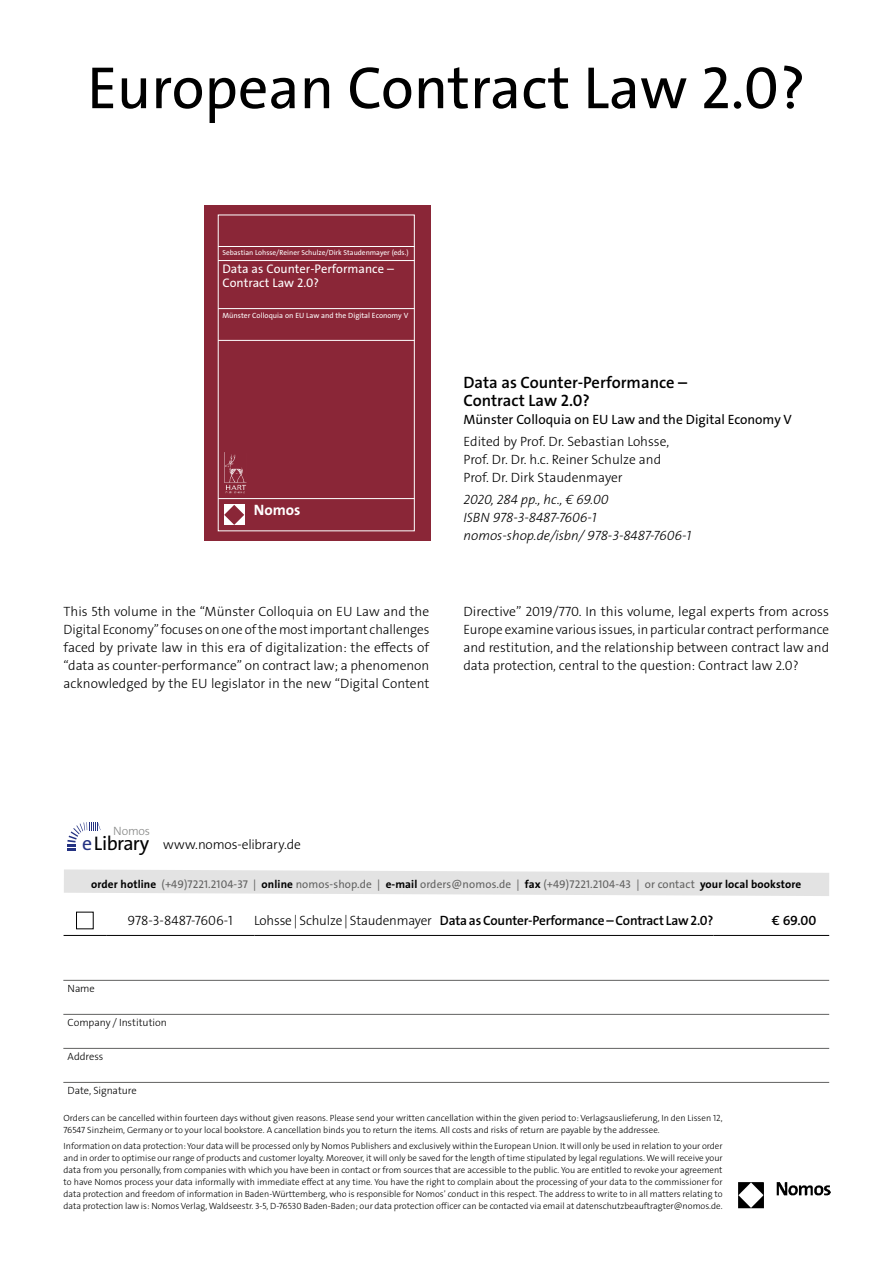
<style>
.page{position:relative;width:893px;height:1263px;background:#fff}
.page>*{position:absolute;margin:0;border:0;box-sizing:border-box;transform-origin:0 0}
.t1{font:60px "The Sans Os F";color:#000}
.t2{font:19.8px "The Sans Os F";letter-spacing:-.03em;color:#000}
.t3{font:600 16.5px/18px "The Sans Os F";color:#000}
.t4{font:700 15.15px "The Sans Os F";color:#fff}
.t5{font:300 13.5px/18px "The Sans Os F";color:#000;text-align:justify}
.t6{font:italic 300 13.5px/18px "The Sans Os F";color:#000}
.t7{font:600 13.5px "The Sans Os F";letter-spacing:-.01em;color:#000}
.t8{font:13.5px "The Sans Os F";color:#000}
.t9{font:12.45px/14.5px "The Sans Os F";color:#fff}
.t10{font:300 12.15px "The Sans Os F";letter-spacing:-.02em;color:#868786}
.t11{font:11.25px "The Sans Os F";letter-spacing:.01em;color:#626261}
.t12{font:300 10.5px "The Sans Os F";letter-spacing:-.01em;color:#000}
.t13{font:300 9px/12px "The Sans Os F";color:#000}
.t14{font:7.5px "The Sans Os F";color:#fff}
.t15{font:7.35px "The Sans Os F";color:#fff}
.s1{color:#243282}
.s2{font-weight:700;color:#000}
.s3{font-weight:300}
</style>
<div class="page">
<hr style="left:63px;top:980px;width:766px;height:1px;background:#626261">
<hr style="left:63px;top:1014px;width:766px;height:1px;background:#626261">
<hr style="left:63px;top:1048px;width:766px;height:1px;background:#626261">
<hr style="left:63px;top:1082px;width:766px;height:1px;background:#626261">
<img style="left:738px;top:1182px;width:92px;height:27px">
<hr style="left:64px;top:935px;width:42px;height:1px;background:#000">
<hr style="left:106px;top:935px;width:148px;height:1px;background:#000">
<hr style="left:254px;top:935px;width:459px;height:1px;background:#000">
<hr style="left:713px;top:935px;width:116px;height:1px;background:#000">
<div style="left:76px;top:912px;width:17px;height:17px;border:1px solid #000"></div>
<svg style="left:64px;top:869px;width:765px;height:27px"></svg>
<svg style="left:67px;top:822px;width:34px;height:28px"></svg>
<div style="left:204px;top:205px;width:226px;height:336px;background:#8a2637"></div>
<div style="left:218px;top:215px;width:197px;height:316px;border:1px solid #fff"></div>
<hr style="left:218px;top:246px;width:197px;height:1px;background:#fff">
<hr style="left:218px;top:260px;width:197px;height:1px;background:#fff">
<hr style="left:218px;top:308px;width:197px;height:1px;background:#fff">
<hr style="left:218px;top:340px;width:197px;height:1px;background:#fff">
<hr style="left:218px;top:498px;width:197px;height:1px;background:#fff">
<div style="left:224px;top:504px;width:21px;height:21px;background:#fff"></div>
<svg style="left:224px;top:505px;width:20px;height:20px"></svg>
<img style="left:224px;top:452px;width:23px;height:41px">
<h1 class="t1" style="left:87px;top:49px;width:720px">European Contract Law 2.0?</h1>
<p class="t15" style="left:222px;top:248px;width:188px">Sebastian Lohsse/Reiner Schulze/Dirk Staudenmayer (eds.)</p>
<h3 class="t9" style="left:222px;top:261px;width:173px">Data as Counter-Performance –<br>Contract Law 2.0?</h3>
<p class="t14" style="left:222px;top:311px;width:187px">Münster Colloquia on EU Law and the Digital Economy V</p>
<h3 class="t4" style="left:254px;top:500px;width:48px">Nomos</h3>
<h3 class="t3" style="left:463px;top:373px;width:225px">Data as Counter-Performance –<br>Contract Law 2.0?</h3>
<h3 class="t8" style="left:463px;top:410px;width:330px">Münster Colloquia on EU Law and the Digital Economy V</h3>
<h3 class="t5" style="left:463px;top:432px;width:207px;text-align:left">Edited by Prof. Dr. Sebastian Lohsse,<br>Prof. Dr. Dr. h.c. Reiner Schulze and<br>Prof. Dr. Dirk Staudenmayer</h3>
<h3 class="t6" style="left:463px;top:491px;width:229px">2020, 284 pp., hc., € 69.00<br>ISBN 978-3-8487-7606-1 nomos-shop.de/isbn/ 978-3-8487-7606-1</h3>
<p class="t5" style="left:64px;top:602px;width:367px">This 5th volume in the “Münster Colloquia on EU Law and the Digital Economy” focuses on one of the most important challenges faced by private law in this era of digitalization: the effects of “data as counter-performance” on contract law; a phenomenon acknowledged by the EU legislator in the new “Digital Content</p>
<p class="t5" style="left:463px;top:602px;width:367px">Directive” 2019/770. In this volume, legal experts from across Europe examine various issues, in particular contract performance and restitution, and the relationship between contract law and data protection, central to the question: Contract law 2.0?</p>
<h3 class="t10" style="left:113px;top:823px;width:38px">Nomos</h3>
<h2 class="t2" style="left:82px;top:831px;width:69px"><span class="s1">e</span>Library</h2>
<h3 class="t5" style="left:163px;top:835px;width:139px">www.nomos-elibrary.de</h3>
<p class="t11" style="left:91px;top:876px;width:712px"><span class="s2">order hotline</span> (+49)7221.2104-37 | <span class="s2">online</span> nomos-shop.de | <span class="s2">e-mail</span> orders@nomos.de | <span class="s2">fax</span> (+49)7221.2104-43 | or contact <span class="s2">your local bookstore</span></p>
<h3 class="t5" style="left:127px;top:912px;width:107px">978-3-8487-7606-1</h3>
<h3 class="t7" style="left:254px;top:912px;width:461px"><span class="s3">Lohsse | Schulze | Staudenmayer</span> Data as Counter-Performance – Contract Law 2.0?</h3>
<h3 class="t7" style="left:772px;top:912px;width:46px">€ 69.00</h3>
<p class="t12" style="left:68px;top:982px;width:29px">Name</p>
<p class="t12" style="left:68px;top:1016px;width:101px">Company / Institution</p>
<p class="t12" style="left:68px;top:1050px;width:37px">Address</p>
<p class="t12" style="left:68px;top:1084px;width:71px">Date, Signature</p>
<p class="t13" style="left:64px;top:1111px;width:661px">Orders can be cancelled within fourteen days without given reasons. Please send your written cancellation within the given period to: Verlagsauslieferung, In den Lissen 12,<br>76547 Sinzheim, Germany or to your local bookstore. A cancellation binds you to return the items. All costs and risks of return are payable by the addressee.</p>
<p class="t13" style="left:64px;top:1140px;width:661px;text-align:justify">Information on data protection: Your data will be processed only by Nomos Publishers and exclusively within the European Union. It will only be used in relation to your order and in order to optimise our range of products and customer loyalty. Moreover, it will only be saved for the length of time stipulated by legal regulations. We will receive your data from you personally, from companies with which you have been in contact or from sources that are accessible to the public. You are entitled to revoke your agreement to have Nomos process your data informally with immediate effect at any time. You have the right to complain about the processing of your data to the commissioner for data protection and freedom of information in Baden-Württemberg, who is responsible for Nomos’ conduct in this respect. The address to write to in all matters relating to data protection law is: Nomos Verlag, Waldseestr. 3-5, D-76530 Baden-Baden; our data protection officer can be contacted via email at datenschutzbeauftragter@nomos.de.</p>
</div>
